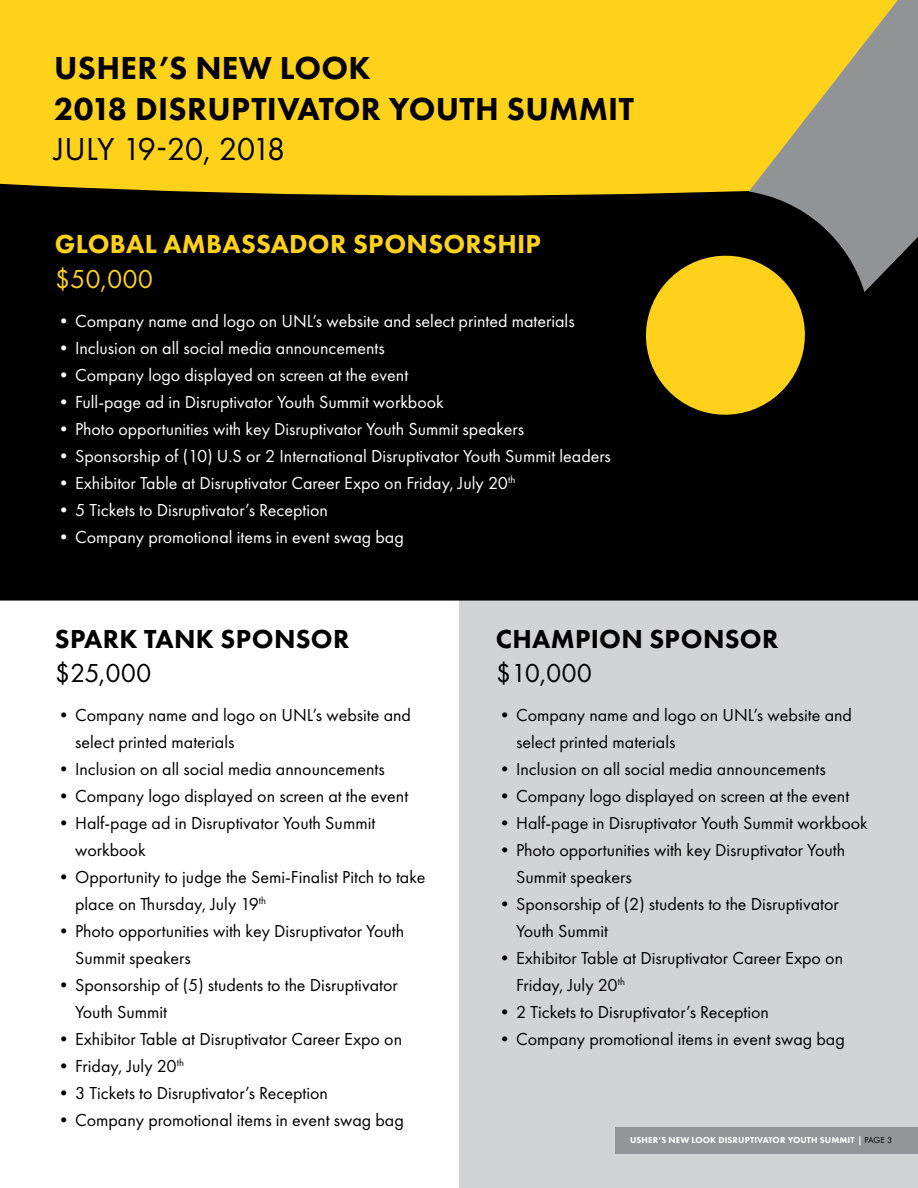
<style>
.page{position:relative;width:918px;height:1188px;background:#fff}
.page>*{position:absolute;margin:0;border:0;box-sizing:border-box;transform-origin:0 0}
.t1{font:800 33px/40.5px "Futura PT";letter-spacing:.01em;color:#000}
.t2{font:33px "Futura PT";letter-spacing:-.025em;color:#000}
.t3{font:800 27px "Futura PT";letter-spacing:.01em;color:#000}
.t4{font:800 27px "Futura PT";letter-spacing:.01em;color:#fed11a}
.t5{font:27px "Futura PT";color:#000}
.t6{font:27px "Futura PT";color:#fed11a}
.t7{font:18px/27px "Futura PT";color:#000}
.t8{font:18px "Futura PT";color:#fff}
.t9{font:800 9px "Futura PT";letter-spacing:.01em;color:#fff}
.s1{font-weight:400;color:#000}
</style>
<div class="page">
<div style="left:459px;top:415px;width:459px;height:773px;background:#d1d3d4"></div>
<div style="left:0;top:81px;width:918px;height:513px;background:#000"></div>
<div style="left:0;top:0;width:749px;height:196px;background:#fed11a"></div>
<div style="left:0;top:593px;width:918px;height:8px;background:#000"></div>
<div style="left:616px;top:1127px;width:302px;height:27px;background:#939598"></div>
<svg style="left:749px;top:0;width:169px;height:292px;background:#9d915a"></svg>
<svg style="left:646px;top:246px;width:168px;height:169px"></svg>
<h1 class="t1" style="left:54px;top:47px;width:581px">USHER’S NEW LOOK<br>2018 DISRUPTIVATOR YOUTH SUMMIT</h1>
<h1 class="t2" style="left:54px;top:130px;width:233px">JULY 19-20, 2018</h1>
<h2 class="t4" style="left:55px;top:227px;width:488px">GLOBAL AMBASSADOR SPONSORSHIP</h2>
<h2 class="t6" style="left:55px;top:263px;width:100px">$50,000</h2>
<p class="t8" style="left:55px;top:310px;width:521px">•Company name and logo on UNL’s website and select printed materials</p>
<p class="t8" style="left:55px;top:337px;width:331px">•Inclusion on all social media announcements</p>
<p class="t8" style="left:55px;top:364px;width:355px">•Company logo displayed on screen at the event</p>
<p class="t8" style="left:55px;top:391px;width:391px">•Full-page ad in Disruptivator Youth Summit workbook</p>
<p class="t8" style="left:55px;top:418px;width:471px">•Photo opportunities with key Disruptivator Youth Summit speakers</p>
<p class="t8" style="left:55px;top:445px;width:558px">•Sponsorship of (10) U.S or 2 International Disruptivator Youth Summit leaders</p>
<p class="t8" style="left:55px;top:472px;width:462px">•Exhibitor Table at Disruptivator Career Expo on Friday, July 20<sup>th</sup></p>
<p class="t8" style="left:55px;top:499px;width:275px">•5 Tickets to Disruptivator’s Reception</p>
<p class="t8" style="left:55px;top:526px;width:351px">•Company promotional items in event swag bag</p>
<h2 class="t3" style="left:55px;top:622px;width:296px">SPARK TANK SPONSOR</h2>
<h2 class="t5" style="left:55px;top:657px;width:98px">$25,000</h2>
<p class="t7" style="left:75px;top:702px;width:337px;text-indent:-20px">•Company name and logo on UNL’s website and select printed materials</p>
<p class="t7" style="left:55px;top:756px;width:331px">•Inclusion on all social media announcements</p>
<p class="t7" style="left:55px;top:783px;width:355px">•Company logo displayed on screen at the event</p>
<p class="t7" style="left:75px;top:810px;width:302px;text-indent:-20px">•Half-page ad in Disruptivator Youth Summit workbook</p>
<p class="t7" style="left:75px;top:864px;width:352px;text-indent:-20px">•Opportunity to judge the Semi-Finalist Pitch to take place on Thursday, July 19<sup>th</sup></p>
<p class="t7" style="left:75px;top:918px;width:331px;text-indent:-20px">•Photo opportunities with key Disruptivator Youth<br>Summit speakers</p>
<p class="t7" style="left:75px;top:972px;width:324px;text-indent:-20px">•Sponsorship of (5) students to the Disruptivator<br>Youth Summit</p>
<p class="t7" style="left:55px;top:1026px;width:349px">•Exhibitor Table at Disruptivator Career Expo on</p>
<p class="t7" style="left:55px;top:1053px;width:131px">•Friday, July 20<sup>th</sup></p>
<p class="t7" style="left:55px;top:1080px;width:275px">•3 Tickets to Disruptivator’s Reception</p>
<p class="t7" style="left:55px;top:1107px;width:351px">•Company promotional items in event swag bag</p>
<h2 class="t3" style="left:496px;top:622px;width:284px">CHAMPION SPONSOR</h2>
<h2 class="t5" style="left:496px;top:657px;width:98px">$10,000</h2>
<p class="t7" style="left:516px;top:702px;width:337px;text-indent:-20px">•Company name and logo on UNL’s website and select printed materials</p>
<p class="t7" style="left:496px;top:756px;width:331px">•Inclusion on all social media announcements</p>
<p class="t7" style="left:496px;top:783px;width:355px">•Company logo displayed on screen at the event</p>
<p class="t7" style="left:496px;top:810px;width:374px">•Half-page in Disruptivator Youth Summit workbook</p>
<p class="t7" style="left:516px;top:837px;width:331px;text-indent:-20px">•Photo opportunities with key Disruptivator Youth<br>Summit speakers</p>
<p class="t7" style="left:516px;top:891px;width:324px;text-indent:-20px">•Sponsorship of (2) students to the Disruptivator<br>Youth Summit</p>
<p class="t7" style="left:516px;top:945px;width:329px;text-indent:-20px">•Exhibitor Table at Disruptivator Career Expo on<br>Friday, July 20<sup>th</sup></p>
<p class="t7" style="left:496px;top:999px;width:275px">•2 Tickets to Disruptivator’s Reception</p>
<p class="t7" style="left:496px;top:1026px;width:351px">•Company promotional items in event swag bag</p>
<p class="t9" style="left:630px;top:1135px;width:264px">USHER’S NEW LOOK DISRUPTIVATOR YOUTH SUMMIT | <span class="s1">PAGE 3</span></p>
</div>
